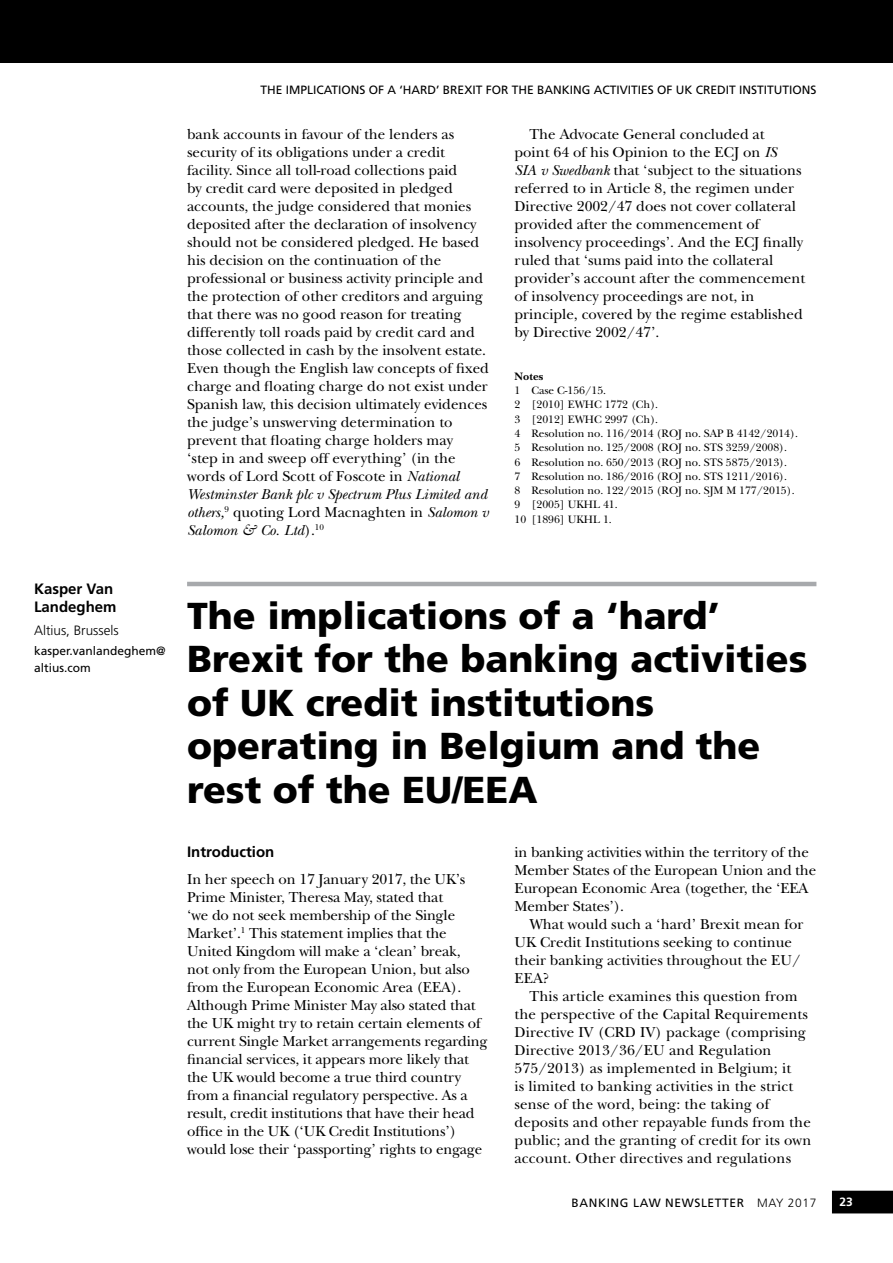
<style>
.page{position:relative;width:893px;height:1263px;background:#fff}
.page>*{position:absolute;margin:0;border:0;box-sizing:border-box;transform-origin:0 0}
.t1{font:900 37.5px/43.5px "Frutiger";color:#000}
.t2{font:15px/18px "New Baskerville";color:#000}
.t3{font:700 15px/18px "Frutiger";color:#000}
.t4{font:300 13.5px "Frutiger";color:#000}
.t5{font:12px/16.5px "Frutiger";color:#000}
.t6{font:12px "Frutiger";letter-spacing:.05em;color:#000}
.t7{font:700 12px "Frutiger";color:#fff}
.t8{font:11.25px/14.2px "New Baskerville";color:#000}
.t9{font:700 11.25px "New Baskerville";color:#000}
.s1{font-style:italic}
.s2{font-weight:300}
</style>
<div class="page">
<div style="left:1px;top:0;width:892px;height:63px;background:#000"></div>
<svg style="left:0;top:0;width:1px;height:63px"></svg>
<svg style="left:832px;top:1191px;width:61px;height:22px"></svg>
<hr style="left:187px;top:582px;width:629px;height:4px;background:#a7a9ac">
<p class="t3" style="left:34px;top:580px;width:84px">Kasper Van<br>Landeghem</p>
<p class="t4" style="left:34px;top:622px;width:86px">Altius, Brussels</p>
<p class="t5" style="left:34px;top:643px;width:133px">kasper.vanlandeghem@ altius.com</p>
<p class="t5" style="left:260px;top:82px;width:557px">THE IMPLICATIONS OF A ‘HARD’ BREXIT FOR THE BANKING ACTIVITIES OF UK CREDIT INSTITUTIONS</p>
<p class="t2" style="left:187px;top:125px;width:303px">bank accounts in favour of the lenders as security of its obligations under a credit facility. Since all toll-road collections paid<br>by credit card were deposited in pledged accounts, the judge considered that monies deposited after the declaration of insolvency should not be considered pledged. He based his decision on the continuation of the professional or business activity principle and the protection of other creditors and arguing that there was no good reason for treating differently toll roads paid by credit card and those collected in cash by the insolvent estate.<br>Even though the English law concepts of fixed charge and floating charge do not exist under Spanish law, this decision ultimately evidences the judge’s unswerving determination to prevent that floating charge holders may<br>‘step in and sweep off everything’ (in the words of Lord Scott of Foscote in <span class="s1">National Westminster Bank plc v Spectrum Plus Limited and others,</span><sup>9</sup> quoting Lord Macnaghten in <span class="s1">Salomon v Salomon &amp; Co. Ltd</span>).<sup>10</sup></p>
<p class="t2" style="left:514px;top:125px;width:292px;text-indent:15px">The Advocate General concluded at<br>point 64 of his Opinion to the ECJ on <span class="s1">IS<br>SIA v Swedbank</span> that ‘subject to the situations referred to in Article 8, the regimen under Directive 2002/47 does not cover collateral provided after the commencement of insolvency proceedings’. And the ECJ finally ruled that ‘sums paid into the collateral provider’s account after the commencement of insolvency proceedings are not, in principle, covered by the regime established by Directive 2002/47’.</p>
<p class="t9" style="left:514px;top:370px;width:30px">Notes</p>
<p class="t8" style="left:514px;top:383px;width:285px">1 Case C-156/15.<br>2 [2010] EWHC 1772 (Ch).<br>3 [2012] EWHC 2997 (Ch).<br>4 Resolution no. 116/2014 (ROJ no. SAP B 4142/2014).<br>5 Resolution no. 125/2008 (ROJ no. STS 3259/2008).<br>6 Resolution no. 650/2013 (ROJ no. STS 5875/2013).<br>7 Resolution no. 186/2016 (ROJ no. STS 1211/2016).<br>8 Resolution no. 122/2015 (ROJ no. SJM M 177/2015).<br>9 [2005] UKHL 41.<br>10 [1896] UKHL 1.</p>
<h1 class="t1" style="left:187px;top:593px;width:622px">The implications of a ‘hard’<br>Brexit for the banking activities of UK credit institutions operating in Belgium and the rest of the EU/EEA</h1>
<p class="t3" style="left:187px;top:843px;width:89px">Introduction</p>
<p class="t2" style="left:187px;top:870px;width:302px">In her speech on 17 January 2017, the UK’s Prime Minister, Theresa May, stated that<br>‘we do not seek membership of the Single Market’.<sup>1</sup> This statement implies that the United Kingdom will make a ‘clean’ break,<br>not only from the European Union, but also from the European Economic Area (EEA).<br>Although Prime Minister May also stated that the UK might try to retain certain elements of current Single Market arrangements regarding financial services, it appears more likely that the UK would become a true third country from a financial regulatory perspective. As a result, credit institutions that have their head office in the UK (‘UK Credit Institutions’) would lose their ‘passporting’ rights to engage</p>
<p class="t2" style="left:514px;top:843px;width:303px">in banking activities within the territory of the Member States of the European Union and the European Economic Area (together, the ‘EEA Member States’).</p>
<p class="t2" style="left:514px;top:915px;width:290px;text-indent:15px">What would such a ‘hard’ Brexit mean for UK Credit Institutions seeking to continue their banking activities throughout the EU/ EEA?</p>
<p class="t2" style="left:514px;top:987px;width:298px;text-indent:15px">This article examines this question from the perspective of the Capital Requirements Directive IV (CRD IV) package (comprising Directive 2013/36/EU and Regulation 575/2013) as implemented in Belgium; it<br>is limited to banking activities in the strict sense of the word, being: the taking of deposits and other repayable funds from the public; and the granting of credit for its own account. Other directives and regulations</p>
<p class="t6" style="left:572px;top:1195px;width:246px">BANKING LAW NEWSLETTER <span class="s2">MAY 2017</span></p>
<p class="t7" style="left:839px;top:1194px;width:15px">23</p>
</div>
